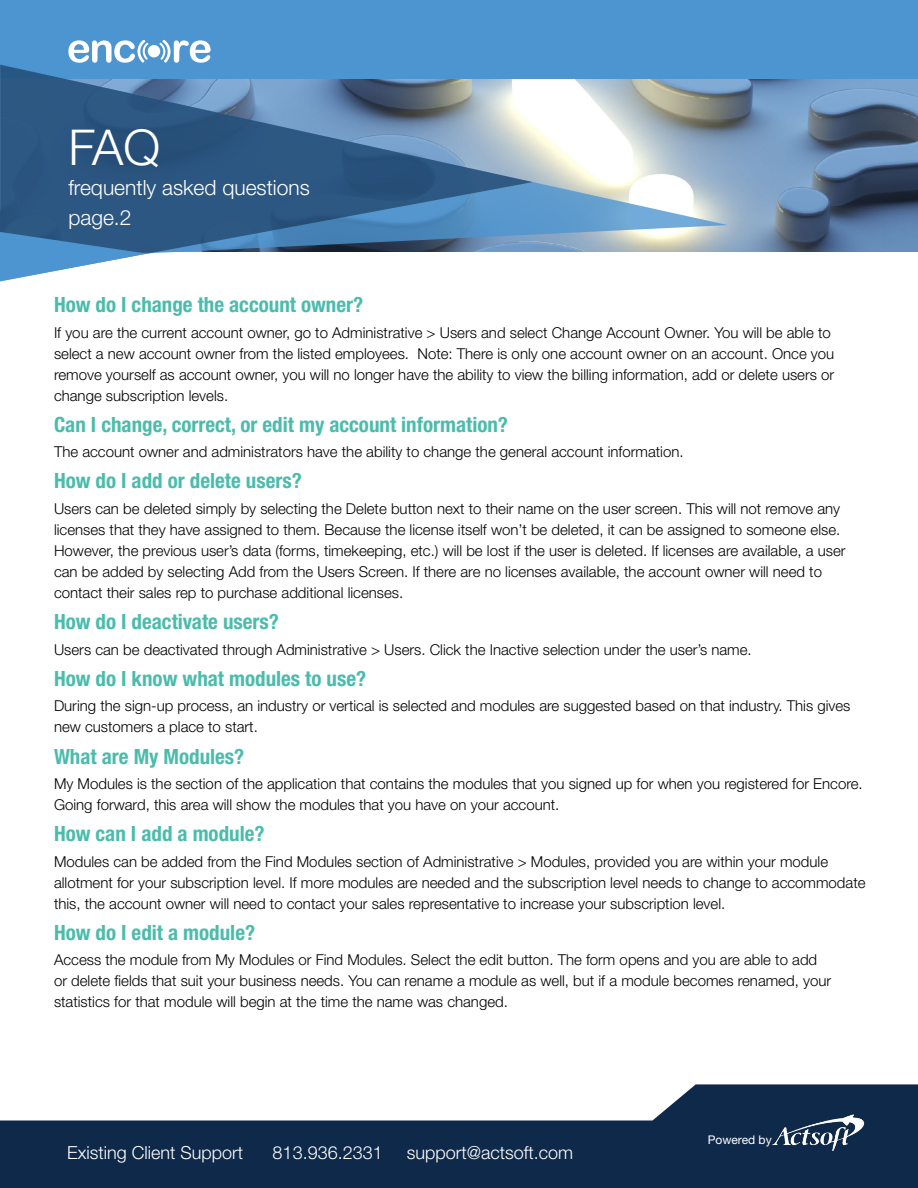
<style>
.page{position:relative;width:918px;height:1188px;background:#fff}
.page>*{position:absolute;margin:0;border:0;box-sizing:border-box;transform-origin:0 0}
.t1{font:300 49.5px "Helvetica Neue";color:#fff}
.t2{font:700 condensed 21px "Helvetica Neue";color:#4abcac}
.t3{font:300 21px/30px "Helvetica Neue";color:#fff}
.t4{font:300 18px "Helvetica Neue";color:#fff}
.t5{font:300 15px/21px "Helvetica Neue";color:#000}
.t6{font:12px "Helvetica Neue";color:#fff}
</style>
<div class="page">
<img style="left:728px;top:78px;width:190px;height:174px">
<div style="left:0;top:0;width:918px;height:78px;background:#4d95d0"></div>
<svg style="left:0;top:1084px;width:918px;height:104px;fill:#0f294a"></svg>
<svg style="left:533px;top:78px;width:195px;height:174px"></svg>
<svg style="left:0;top:65px;width:533px;height:189px;background:#49729a"></svg>
<svg style="left:0;top:232px;width:147px;height:49px"></svg>
<img style="left:770px;top:1110px;width:98px;height:49px">
<svg style="left:68px;top:40px;width:81px;height:23px"></svg>
<svg style="left:159px;top:40px;width:52px;height:23px"></svg>
<div style="left:148px;top:45px;width:12px;height:12px;background:#fff;border-radius:50%"></div>
<h1 class="t1" style="left:68px;top:117px;width:93px">FAQ</h1>
<h2 class="t3" style="left:68px;top:172px;width:243px">frequently asked questions page.2</h2>
<h2 class="t2" style="left:54px;top:292px;width:311px">How do I change the account owner?</h2>
<p class="t5" style="left:54px;top:321px;width:782px">If you are the current account owner, go to Administrative &gt; Users and select Change Account Owner. You will be able to select a new account owner from the listed employees. Note: There is only one account owner on an account. Once you remove yourself as account owner, you will no longer have the ability to view the billing information, add or delete users or change subscription levels.</p>
<h2 class="t2" style="left:54px;top:412px;width:456px">Can I change, correct, or edit my account information?</h2>
<p class="t5" style="left:54px;top:441px;width:631px">The account owner and administrators have the ability to change the general account information.</p>
<h2 class="t2" style="left:54px;top:468px;width:249px">How do I add or delete users?</h2>
<p class="t5" style="left:54px;top:498px;width:793px">Users can be deleted simply by selecting the Delete button next to their name on the user screen. This will not remove any licenses that they have assigned to them. Because the license itself won’t be deleted, it can be assigned to someone else.<br>However, the previous user’s data (forms, timekeeping, etc.) will be lost if the user is deleted. If licenses are available, a user can be added by selecting Add from the Users Screen. If there are no licenses available, the account owner will need to contact their sales rep to purchase additional licenses.</p>
<h2 class="t2" style="left:54px;top:609px;width:226px">How do I deactivate users?</h2>
<p class="t5" style="left:54px;top:639px;width:699px">Users can be deactivated through Administrative &gt; Users. Click the Inactive selection under the user’s name.</p>
<h2 class="t2" style="left:54px;top:666px;width:314px">How do I know what modules to use?</h2>
<p class="t5" style="left:54px;top:695px;width:798px">During the sign-up process, an industry or vertical is selected and modules are suggested based on that industry. This gives new customers a place to start.</p>
<h2 class="t2" style="left:54px;top:743px;width:192px">What are My Modules?</h2>
<p class="t5" style="left:54px;top:773px;width:810px">My Modules is the section of the application that contains the modules that you signed up for when you registered for Encore.<br>Going forward, this area will show the modules that you have on your account.</p>
<h2 class="t2" style="left:54px;top:821px;width:212px">How can I add a module?</h2>
<p class="t5" style="left:54px;top:851px;width:813px">Modules can be added from the Find Modules section of Administrative &gt; Modules, provided you are within your module allotment for your subscription level. If more modules are needed and the subscription level needs to change to accommodate this, the account owner will need to contact your sales representative to increase your subscription level.</p>
<h2 class="t2" style="left:54px;top:920px;width:203px">How do I edit a module?</h2>
<p class="t5" style="left:54px;top:949px;width:779px">Access the module from My Modules or Find Modules. Select the edit button. The form opens and you are able to add or delete fields that suit your business needs. You can rename a module as well, but if a module becomes renamed, your statistics for that module will begin at the time the name was changed.</p>
<p class="t4" style="left:70px;top:1140px;width:148px">sales@encore.com</p>
<p class="t4" style="left:67px;top:1141px;width:178px">Existing Client Support</p>
<p class="t4" style="left:273px;top:1141px;width:112px">813.936.2331</p>
<p class="t4" style="left:407px;top:1141px;width:168px">support@actsoft.com</p>
<p class="t6" style="left:708px;top:1133px;width:65px">Powered by</p>
</div>
